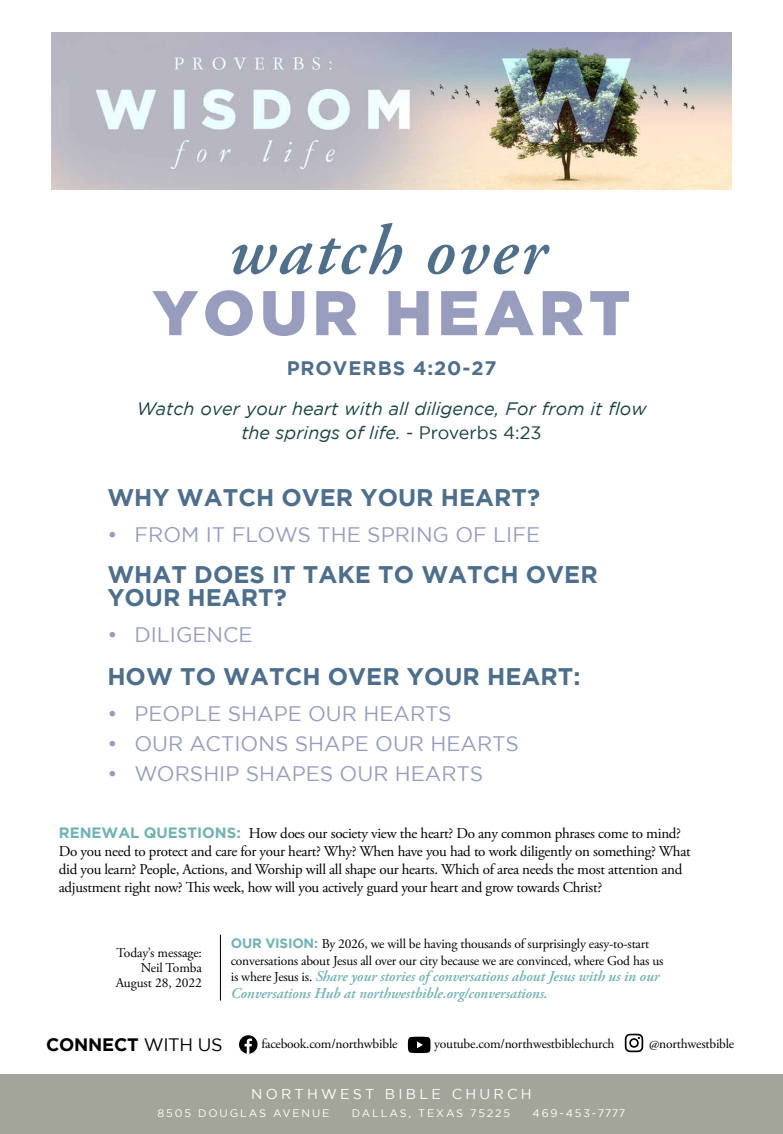
<style>
.page{position:relative;width:783px;height:1134px;background:#fff}
.page>*{position:absolute;margin:0;border:0;box-sizing:border-box;transform-origin:0 0}
.t1{font:italic 600 70.5px "Adobe Garamond Pro";letter-spacing:.04em;color:#4f6f8a}
.t2{font:900 63px "Gotham";letter-spacing:.075em;color:#999dbd}
.t3{font:700 24px/22.5px "Gotham";color:#4e6f8b}
.t4{font:21px "Gotham";color:#989dbd}
.t5{font:700 19.5px "Gotham";letter-spacing:.05em;color:#4f6f8a}
.t6{font:italic 18px/24px "Gotham";color:#1a4345;text-align:center}
.t7{font:700 18px "Gotham";letter-spacing:-.01em;color:#000}
.t8{font:15px/18px "Adobe Garamond Pro";letter-spacing:-.02em;color:#000}
.t9{font:italic 600 15px/16.5px "Adobe Garamond Pro";letter-spacing:-.005em;color:#72b1b3}
.t10{font:14.25px "Gotham";letter-spacing:.225em;color:#fff}
.t11{font:13.5px/15px "Adobe Garamond Pro";letter-spacing:-.015em;color:#000;text-align:right}
.t12{font:10.95px "Gotham";letter-spacing:.17em;color:#fff}
.s1{font-style:normal}
.s2{font-family:"Gotham";font-weight:700;color:#72b1b3}
.s3{font-weight:400;font-style:normal;font-size:13.5px;color:#000}
.s4{font-weight:400}
</style>
<div class="page">
<hr style="left:220px;top:935px;width:1px;height:66px;background:#000">
<svg style="left:408px;top:1037px;width:23px;height:16px"></svg>
<svg style="left:625px;top:1034px;width:18px;height:18px"></svg>
<svg style="left:239px;top:1035px;width:19px;height:19px"></svg>
<div style="left:0;top:1074px;width:783px;height:60px;background:#a3a59a"></div>
<img style="left:51px;top:32px;width:681px;height:157px">
<h1 class="t1" style="left:228px;top:210px;width:319px">watch over</h1>
<h2 class="t2" style="left:153px;top:276px;width:479px">YOUR HEART</h2>
<h3 class="t5" style="left:286px;top:357px;width:212px">PROVERBS 4:20-27</h3>
<p class="t6" style="left:136px;top:397px;width:512px">Watch over your heart with all diligence, For from it flow the springs of life. <span class="s1">- Proverbs 4:23</span></p>
<h3 class="t3" style="left:107px;top:486px;width:434px">WHY WATCH OVER YOUR HEART?</h3>
<h3 class="t4" style="left:107px;top:523px;width:434px">• FROM IT FLOWS THE SPRING OF LIFE</h3>
<h3 class="t3" style="left:107px;top:563px;width:492px">WHAT DOES IT TAKE TO WATCH OVER<br>YOUR HEART?</h3>
<h3 class="t4" style="left:107px;top:623px;width:147px">• DILIGENCE</h3>
<h3 class="t3" style="left:107px;top:664px;width:475px">HOW TO WATCH OVER YOUR HEART:</h3>
<h3 class="t4" style="left:107px;top:702px;width:346px">• PEOPLE SHAPE OUR HEARTS</h3>
<h3 class="t4" style="left:107px;top:732px;width:413px">• OUR ACTIONS SHAPE OUR HEARTS</h3>
<h3 class="t4" style="left:107px;top:762px;width:377px">• WORSHIP SHAPES OUR HEARTS</h3>
<p class="t8" style="left:59px;top:825px;width:633px"><span class="s2">RENEWAL QUESTIONS:</span> How does our society view the heart? Do any common phrases come to mind?<br>Do you need to protect and care for your heart? Why? When have you had to work diligently on something? What did you learn? People, Actions, and Worship will all shape our hearts. Which of area needs the most attention and adjustment right now? This week, how will you actively guard your heart and grow towards Christ?</p>
<p class="t11" style="left:116px;top:946px;width:88px">Today’s message:<br>Neil Tomba<br>August 28, 2022</p>
<p class="t11" style="left:231px;top:936px;width:434px;line-height:16.5px;text-align:left"><span class="s2">OUR VISION:</span> By 2026, we will be having thousands of surprisingly easy-to-start conversations about Jesus all over our city because we are convinced, where God has us</p>
<p class="t9" style="left:231px;top:969px;width:430px"><span class="s3">is where Jesus is.</span> Share your stories of conversations about Jesus with us in our<br>Conversations Hub at northwestbible.org/conversations.</p>
<p class="t7" style="left:46px;top:1034px;width:178px">CONNECT <span class="s4">WITH US</span></p>
<p class="t11" style="left:261px;top:1037px;width:138px">facebook.com/northwbible</p>
<p class="t11" style="left:434px;top:1037px;width:182px">youtube.com/northwestbiblechurch</p>
<p class="t11" style="left:649px;top:1037px;width:87px">@northwestbible</p>
<p class="t10" style="left:251px;top:1087px;width:282px">NORTHWEST BIBLE CHURCH</p>
<p class="t12" style="left:158px;top:1107px;width:173px">8505 DOUGLAS AVENUE</p>
<p class="t12" style="left:352px;top:1107px;width:160px">DALLAS, TEXAS 75225</p>
<p class="t12" style="left:533px;top:1107px;width:94px">469-453-7777</p>
</div>
